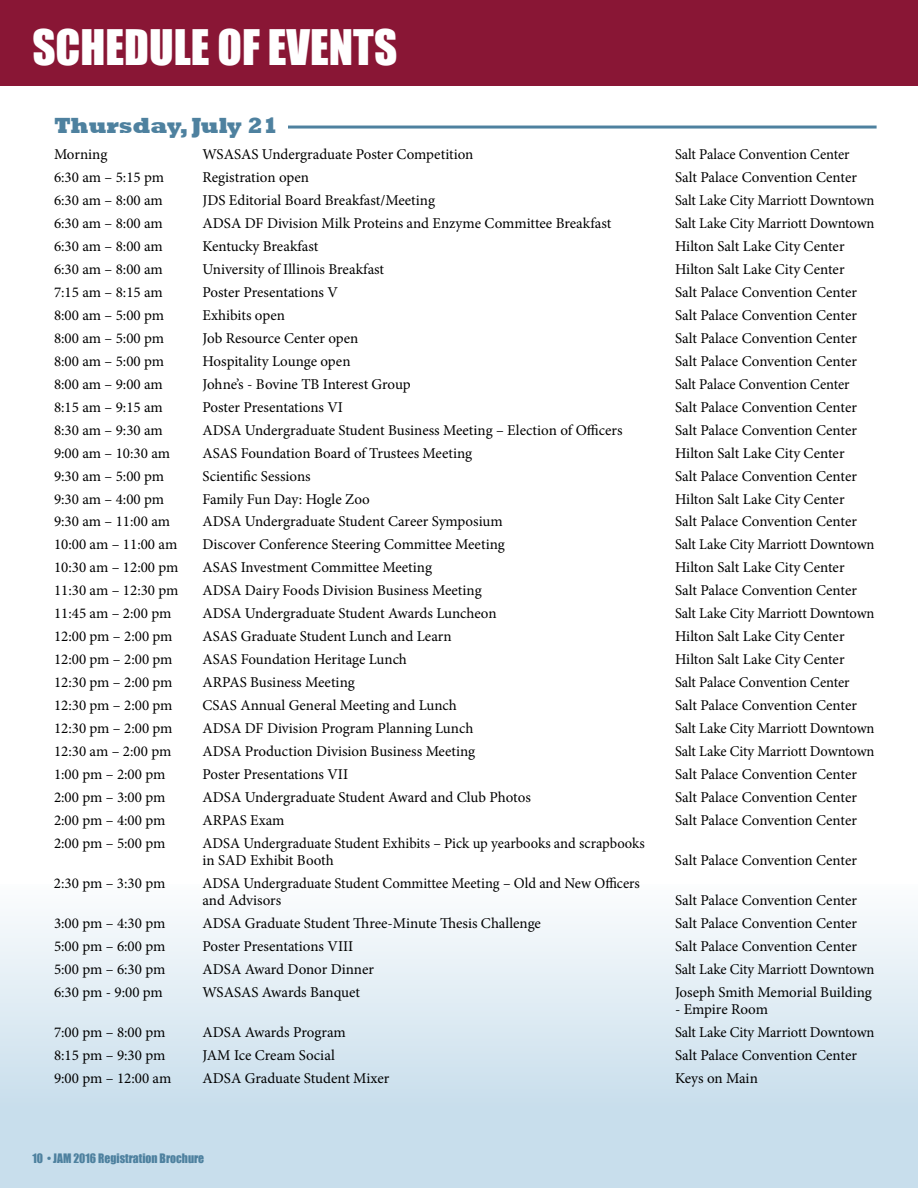
<style>
.page{position:relative;width:918px;height:1188px;background:#fff}
.page>*{position:absolute;margin:0;border:0;box-sizing:border-box;transform-origin:0 0}
.t1{font:45px "Impact";color:#fff}
.t2{font:800 22.5px "Rockwell";color:#4e819f}
.t3{font:15px/17.2px "Minion Pro";color:#000}
.t4{font:12px "Impact";color:#4e819f}
</style>
<div class="page">
<div style="left:0;top:884px;width:918px;height:304px;background:linear-gradient(to bottom,#f8fbfc,#bed8e9)"></div>
<div style="left:0;top:0;width:918px;height:86px;background:#891635"></div>
<hr style="left:288px;top:126px;width:589px;height:3px;background:#4e819f">
<h1 class="t1" style="left:32px;top:19px;width:23px">schedule</h1>
<h1 class="t1" style="left:218px;top:19px;width:159px">of events</h1>
<h2 class="t2" style="left:54px;top:112px;width:226px">Thursday, July 21</h2>
<p class="t3" style="left:54px;top:146px;width:55px">Morning</p>
<p class="t3" style="left:202px;top:146px;width:273px">WSASAS Undergraduate Poster Competition</p>
<p class="t3" style="left:675px;top:146px;width:176px">Salt Palace Convention Center</p>
<p class="t3" style="left:54px;top:169px;width:112px">6:30 am – 5:15 pm</p>
<p class="t3" style="left:203px;top:169px;width:108px">Registration open</p>
<p class="t3" style="left:675px;top:169px;width:184px">Salt Palace Convention Center</p>
<p class="t3" style="left:54px;top:192px;width:110px">6:30 am – 8:00 am</p>
<p class="t3" style="left:203px;top:192px;width:234px">JDS Editorial Board Breakfast/Meeting</p>
<p class="t3" style="left:675px;top:192px;width:201px">Salt Lake City Marriott Downtown</p>
<p class="t3" style="left:54px;top:215px;width:110px">6:30 am – 8:00 am</p>
<p class="t3" style="left:202px;top:215px;width:410px">ADSA DF Division Milk Proteins and Enzyme Committee Breakfast</p>
<p class="t3" style="left:675px;top:215px;width:201px">Salt Lake City Marriott Downtown</p>
<p class="t3" style="left:54px;top:238px;width:110px">6:30 am – 8:00 am</p>
<p class="t3" style="left:202px;top:238px;width:118px">Kentucky Breakfast</p>
<p class="t3" style="left:675px;top:238px;width:171px">Hilton Salt Lake City Center</p>
<p class="t3" style="left:54px;top:261px;width:110px">6:30 am – 8:00 am</p>
<p class="t3" style="left:202px;top:261px;width:183px">University of Illinois Breakfast</p>
<p class="t3" style="left:675px;top:261px;width:171px">Hilton Salt Lake City Center</p>
<p class="t3" style="left:54px;top:284px;width:110px">7:15 am – 8:15 am</p>
<p class="t3" style="left:202px;top:284px;width:137px">Poster Presentations V</p>
<p class="t3" style="left:675px;top:284px;width:184px">Salt Palace Convention Center</p>
<p class="t3" style="left:54px;top:307px;width:112px">8:00 am – 5:00 pm</p>
<p class="t3" style="left:202px;top:307px;width:84px">Exhibits open</p>
<p class="t3" style="left:675px;top:307px;width:184px">Salt Palace Convention Center</p>
<p class="t3" style="left:54px;top:330px;width:112px">8:00 am – 5:00 pm</p>
<p class="t3" style="left:202px;top:330px;width:157px">Job Resource Center open</p>
<p class="t3" style="left:675px;top:330px;width:184px">Salt Palace Convention Center</p>
<p class="t3" style="left:54px;top:352px;width:112px">8:00 am – 5:00 pm</p>
<p class="t3" style="left:202px;top:352px;width:150px">Hospitality Lounge open</p>
<p class="t3" style="left:675px;top:352px;width:184px">Salt Palace Convention Center</p>
<p class="t3" style="left:54px;top:375px;width:110px">8:00 am – 9:00 am</p>
<p class="t3" style="left:202px;top:375px;width:210px">Johne’s - Bovine TB Interest Group</p>
<p class="t3" style="left:675px;top:375px;width:176px">Salt Palace Convention Center</p>
<p class="t3" style="left:54px;top:398px;width:110px">8:15 am – 9:15 am</p>
<p class="t3" style="left:202px;top:398px;width:142px">Poster Presentations VI</p>
<p class="t3" style="left:675px;top:398px;width:184px">Salt Palace Convention Center</p>
<p class="t3" style="left:54px;top:421px;width:110px">8:30 am – 9:30 am</p>
<p class="t3" style="left:202px;top:421px;width:422px">ADSA Undergraduate Student Business Meeting – Election of Officers</p>
<p class="t3" style="left:675px;top:421px;width:184px">Salt Palace Convention Center</p>
<p class="t3" style="left:54px;top:444px;width:118px">9:00 am – 10:30 am</p>
<p class="t3" style="left:202px;top:444px;width:271px">ASAS Foundation Board of Trustees Meeting</p>
<p class="t3" style="left:675px;top:444px;width:171px">Hilton Salt Lake City Center</p>
<p class="t3" style="left:54px;top:467px;width:112px">9:30 am – 5:00 pm</p>
<p class="t3" style="left:202px;top:467px;width:110px">Scientific Sessions</p>
<p class="t3" style="left:675px;top:467px;width:184px">Salt Palace Convention Center</p>
<p class="t3" style="left:54px;top:490px;width:112px">9:30 am – 4:00 pm</p>
<p class="t3" style="left:202px;top:490px;width:169px">Family Fun Day: Hogle Zoo</p>
<p class="t3" style="left:675px;top:490px;width:171px">Hilton Salt Lake City Center</p>
<p class="t3" style="left:54px;top:513px;width:118px">9:30 am – 11:00 am</p>
<p class="t3" style="left:202px;top:513px;width:302px">ADSA Undergraduate Student Career Symposium</p>
<p class="t3" style="left:675px;top:513px;width:184px">Salt Palace Convention Center</p>
<p class="t3" style="left:54px;top:536px;width:125px">10:00 am – 11:00 am</p>
<p class="t3" style="left:202px;top:536px;width:304px">Discover Conference Steering Committee Meeting</p>
<p class="t3" style="left:675px;top:536px;width:201px">Salt Lake City Marriott Downtown</p>
<p class="t3" style="left:54px;top:559px;width:126px">10:30 am – 12:00 pm</p>
<p class="t3" style="left:202px;top:559px;width:231px">ASAS Investment Committee Meeting</p>
<p class="t3" style="left:675px;top:559px;width:171px">Hilton Salt Lake City Center</p>
<p class="t3" style="left:54px;top:582px;width:126px">11:30 am – 12:30 pm</p>
<p class="t3" style="left:202px;top:582px;width:281px">ADSA Dairy Foods Division Business Meeting</p>
<p class="t3" style="left:675px;top:582px;width:184px">Salt Palace Convention Center</p>
<p class="t3" style="left:54px;top:605px;width:119px">11:45 am – 2:00 pm</p>
<p class="t3" style="left:202px;top:605px;width:296px">ADSA Undergraduate Student Awards Luncheon</p>
<p class="t3" style="left:675px;top:605px;width:201px">Salt Lake City Marriott Downtown</p>
<p class="t3" style="left:54px;top:628px;width:120px">12:00 pm – 2:00 pm</p>
<p class="t3" style="left:202px;top:628px;width:251px">ASAS Graduate Student Lunch and Learn</p>
<p class="t3" style="left:675px;top:628px;width:171px">Hilton Salt Lake City Center</p>
<p class="t3" style="left:54px;top:651px;width:120px">12:00 pm – 2:00 pm</p>
<p class="t3" style="left:202px;top:651px;width:206px">ASAS Foundation Heritage Lunch</p>
<p class="t3" style="left:675px;top:651px;width:171px">Hilton Salt Lake City Center</p>
<p class="t3" style="left:54px;top:674px;width:120px">12:30 pm – 2:00 pm</p>
<p class="t3" style="left:202px;top:674px;width:154px">ARPAS Business Meeting</p>
<p class="t3" style="left:675px;top:674px;width:176px">Salt Palace Convention Center</p>
<p class="t3" style="left:54px;top:697px;width:120px">12:30 pm – 2:00 pm</p>
<p class="t3" style="left:202px;top:697px;width:256px">CSAS Annual General Meeting and Lunch</p>
<p class="t3" style="left:675px;top:697px;width:184px">Salt Palace Convention Center</p>
<p class="t3" style="left:54px;top:720px;width:120px">12:30 pm – 2:00 pm</p>
<p class="t3" style="left:202px;top:720px;width:272px">ADSA DF Division Program Planning Lunch</p>
<p class="t3" style="left:675px;top:720px;width:201px">Salt Lake City Marriott Downtown</p>
<p class="t3" style="left:54px;top:743px;width:119px">12:30 am – 2:00 pm</p>
<p class="t3" style="left:202px;top:743px;width:274px">ADSA Production Division Business Meeting</p>
<p class="t3" style="left:675px;top:743px;width:201px">Salt Lake City Marriott Downtown</p>
<p class="t3" style="left:54px;top:766px;width:113px">1:00 pm – 2:00 pm</p>
<p class="t3" style="left:202px;top:766px;width:147px">Poster Presentations VII</p>
<p class="t3" style="left:675px;top:766px;width:184px">Salt Palace Convention Center</p>
<p class="t3" style="left:54px;top:789px;width:113px">2:00 pm – 3:00 pm</p>
<p class="t3" style="left:202px;top:789px;width:330px">ADSA Undergraduate Student Award and Club Photos</p>
<p class="t3" style="left:675px;top:789px;width:184px">Salt Palace Convention Center</p>
<p class="t3" style="left:54px;top:811px;width:113px">2:00 pm – 4:00 pm</p>
<p class="t3" style="left:202px;top:811px;width:84px">ARPAS Exam</p>
<p class="t3" style="left:675px;top:811px;width:184px">Salt Palace Convention Center</p>
<p class="t3" style="left:54px;top:834px;width:113px">2:00 pm – 5:00 pm</p>
<p class="t3" style="left:202px;top:834px;width:444px">ADSA Undergraduate Student Exhibits – Pick up yearbooks and scrapbooks in SAD Exhibit Booth</p>
<p class="t3" style="left:675px;top:852px;width:184px">Salt Palace Convention Center</p>
<p class="t3" style="left:54px;top:875px;width:113px">2:30 pm – 3:30 pm</p>
<p class="t3" style="left:202px;top:875px;width:439px">ADSA Undergraduate Student Committee Meeting – Old and New Officers and Advisors</p>
<p class="t3" style="left:675px;top:892px;width:184px">Salt Palace Convention Center</p>
<p class="t3" style="left:54px;top:915px;width:113px">3:00 pm – 4:30 pm</p>
<p class="t3" style="left:203px;top:915px;width:340px">ADSA Graduate Student Three-Minute Thesis Challenge</p>
<p class="t3" style="left:675px;top:915px;width:184px">Salt Palace Convention Center</p>
<p class="t3" style="left:54px;top:938px;width:113px">5:00 pm – 6:00 pm</p>
<p class="t3" style="left:203px;top:938px;width:152px">Poster Presentations VIII</p>
<p class="t3" style="left:675px;top:938px;width:184px">Salt Palace Convention Center</p>
<p class="t3" style="left:54px;top:961px;width:113px">5:00 pm – 6:30 pm</p>
<p class="t3" style="left:203px;top:961px;width:173px">ADSA Award Donor Dinner</p>
<p class="t3" style="left:675px;top:961px;width:201px">Salt Lake City Marriott Downtown</p>
<p class="t3" style="left:54px;top:984px;width:110px">6:30 pm - 9:00 pm</p>
<p class="t3" style="left:202px;top:984px;width:159px">WSASAS Awards Banquet</p>
<p class="t3" style="left:675px;top:984px;width:198px">Joseph Smith Memorial Building</p>
<p class="t3" style="left:675px;top:1001px;width:95px">- Empire Room</p>
<p class="t3" style="left:54px;top:1024px;width:113px">7:00 pm – 8:00 pm</p>
<p class="t3" style="left:202px;top:1024px;width:145px">ADSA Awards Program</p>
<p class="t3" style="left:675px;top:1024px;width:201px">Salt Lake City Marriott Downtown</p>
<p class="t3" style="left:54px;top:1047px;width:113px">8:15 pm – 9:30 pm</p>
<p class="t3" style="left:202px;top:1047px;width:134px">JAM Ice Cream Social</p>
<p class="t3" style="left:675px;top:1047px;width:184px">Salt Palace Convention Center</p>
<p class="t3" style="left:54px;top:1070px;width:119px">9:00 pm – 12:00 am</p>
<p class="t3" style="left:202px;top:1070px;width:189px">ADSA Graduate Student Mixer</p>
<p class="t3" style="left:675px;top:1070px;width:84px">Keys on Main</p>
<p class="t4" style="left:32px;top:1151px;width:173px">10 • JAM 2016 Registration Brochure</p>
</div>
